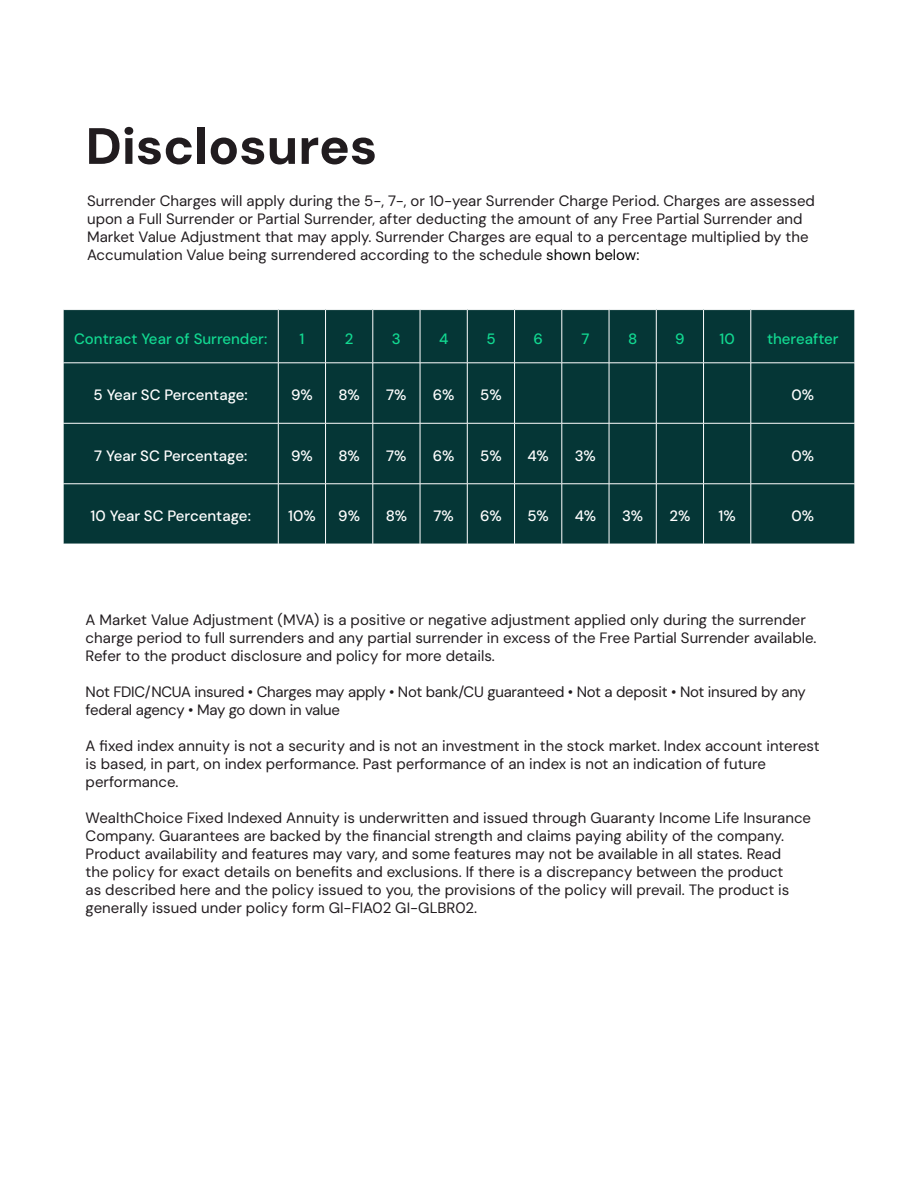
<style>
.page{position:relative;width:918px;height:1188px;background:#fff}
.page>*{position:absolute;margin:0;border:0;box-sizing:border-box;transform-origin:0 0}
.t1{font:800 51px "DM Sans";color:#211c1f}
.t2{font:15px/18px "DM Sans";color:#211c1f}
.t3{font:15px/18px "DM Sans";letter-spacing:-.02em;color:#211c1f}
.t4{font:500 15px "DM Sans";color:#fff}
.t5{font:500 15px "DM Sans";color:#12d991}
.s1{color:#000}
</style>
<div class="page">
<div style="left:63px;top:309px;width:792px;height:235px;background:#053636"></div>
<hr style="left:63px;top:309px;width:215px;height:1px;background:#fff">
<hr style="left:63px;top:310px;width:1px;height:53px;background:#fff">
<hr style="left:63px;top:363px;width:215px;height:1px;background:#fff">
<hr style="left:63px;top:363px;width:1px;height:60px;background:#fff">
<hr style="left:278px;top:363px;width:48px;height:1px;background:#fff">
<hr style="left:326px;top:363px;width:47px;height:1px;background:#fff">
<hr style="left:373px;top:363px;width:47px;height:1px;background:#fff">
<hr style="left:420px;top:363px;width:47px;height:1px;background:#fff">
<hr style="left:467px;top:363px;width:48px;height:1px;background:#fff">
<hr style="left:515px;top:363px;width:47px;height:1px;background:#fff">
<hr style="left:562px;top:363px;width:47px;height:1px;background:#fff">
<hr style="left:609px;top:363px;width:47px;height:1px;background:#fff">
<hr style="left:656px;top:363px;width:48px;height:1px;background:#fff">
<hr style="left:704px;top:363px;width:47px;height:1px;background:#fff">
<hr style="left:751px;top:363px;width:104px;height:1px;background:#fff">
<hr style="left:63px;top:423px;width:215px;height:1px;background:#fff">
<hr style="left:63px;top:423px;width:1px;height:61px;background:#fff">
<hr style="left:278px;top:423px;width:48px;height:1px;background:#fff">
<hr style="left:373px;top:423px;width:47px;height:1px;background:#fff">
<hr style="left:420px;top:423px;width:47px;height:1px;background:#fff">
<hr style="left:467px;top:423px;width:48px;height:1px;background:#fff">
<hr style="left:515px;top:423px;width:47px;height:1px;background:#fff">
<hr style="left:562px;top:423px;width:47px;height:1px;background:#fff">
<hr style="left:609px;top:423px;width:47px;height:1px;background:#fff">
<hr style="left:656px;top:423px;width:48px;height:1px;background:#fff">
<hr style="left:704px;top:423px;width:47px;height:1px;background:#fff">
<hr style="left:751px;top:423px;width:104px;height:1px;background:#fff">
<hr style="left:63px;top:484px;width:215px;height:1px;background:#fff">
<hr style="left:63px;top:484px;width:1px;height:60px;background:#fff">
<hr style="left:278px;top:484px;width:48px;height:1px;background:#fff">
<hr style="left:373px;top:484px;width:47px;height:1px;background:#fff">
<hr style="left:420px;top:484px;width:47px;height:1px;background:#fff">
<hr style="left:467px;top:484px;width:48px;height:1px;background:#fff">
<hr style="left:515px;top:484px;width:47px;height:1px;background:#fff">
<hr style="left:562px;top:484px;width:47px;height:1px;background:#fff">
<hr style="left:609px;top:484px;width:47px;height:1px;background:#fff">
<hr style="left:656px;top:484px;width:48px;height:1px;background:#fff">
<hr style="left:704px;top:484px;width:47px;height:1px;background:#fff">
<hr style="left:751px;top:484px;width:104px;height:1px;background:#fff">
<hr style="left:326px;top:423px;width:47px;height:1px;background:#fff">
<hr style="left:326px;top:484px;width:47px;height:1px;background:#fff">
<hr style="left:278px;top:309px;width:48px;height:1px;background:#fff">
<hr style="left:278px;top:310px;width:1px;height:53px;background:#fff">
<hr style="left:373px;top:309px;width:47px;height:1px;background:#fff">
<hr style="left:751px;top:309px;width:104px;height:1px;background:#fff">
<hr style="left:278px;top:363px;width:1px;height:60px;background:#fff">
<hr style="left:278px;top:423px;width:1px;height:61px;background:#fff">
<hr style="left:278px;top:484px;width:1px;height:60px;background:#fff">
<hr style="left:326px;top:309px;width:47px;height:1px;background:#fff">
<hr style="left:325px;top:310px;width:1px;height:53px;background:#fff">
<hr style="left:373px;top:310px;width:1px;height:53px;background:#fff">
<hr style="left:325px;top:363px;width:1px;height:60px;background:#fff">
<hr style="left:373px;top:363px;width:1px;height:60px;background:#fff">
<hr style="left:325px;top:423px;width:1px;height:61px;background:#fff">
<hr style="left:373px;top:423px;width:1px;height:61px;background:#fff">
<hr style="left:325px;top:484px;width:1px;height:60px;background:#fff">
<hr style="left:373px;top:484px;width:1px;height:60px;background:#fff">
<hr style="left:420px;top:309px;width:47px;height:1px;background:#fff">
<hr style="left:420px;top:310px;width:1px;height:53px;background:#fff">
<hr style="left:420px;top:363px;width:1px;height:60px;background:#fff">
<hr style="left:420px;top:423px;width:1px;height:61px;background:#fff">
<hr style="left:420px;top:484px;width:1px;height:60px;background:#fff">
<hr style="left:467px;top:309px;width:48px;height:1px;background:#fff">
<hr style="left:467px;top:310px;width:1px;height:53px;background:#fff">
<hr style="left:467px;top:363px;width:1px;height:60px;background:#fff">
<hr style="left:467px;top:423px;width:1px;height:61px;background:#fff">
<hr style="left:467px;top:484px;width:1px;height:60px;background:#fff">
<hr style="left:515px;top:309px;width:47px;height:1px;background:#fff">
<hr style="left:514px;top:310px;width:1px;height:53px;background:#fff">
<hr style="left:514px;top:363px;width:1px;height:60px;background:#fff">
<hr style="left:514px;top:423px;width:1px;height:61px;background:#fff">
<hr style="left:514px;top:484px;width:1px;height:60px;background:#fff">
<hr style="left:562px;top:309px;width:47px;height:1px;background:#fff">
<hr style="left:562px;top:310px;width:1px;height:53px;background:#fff">
<hr style="left:562px;top:363px;width:1px;height:60px;background:#fff">
<hr style="left:562px;top:423px;width:1px;height:61px;background:#fff">
<hr style="left:562px;top:484px;width:1px;height:60px;background:#fff">
<hr style="left:609px;top:309px;width:47px;height:1px;background:#fff">
<hr style="left:609px;top:310px;width:1px;height:53px;background:#fff">
<hr style="left:609px;top:363px;width:1px;height:60px;background:#fff">
<hr style="left:609px;top:423px;width:1px;height:61px;background:#fff">
<hr style="left:609px;top:484px;width:1px;height:60px;background:#fff">
<hr style="left:656px;top:309px;width:48px;height:1px;background:#fff">
<hr style="left:656px;top:310px;width:1px;height:53px;background:#fff">
<hr style="left:656px;top:363px;width:1px;height:60px;background:#fff">
<hr style="left:656px;top:423px;width:1px;height:61px;background:#fff">
<hr style="left:656px;top:484px;width:1px;height:60px;background:#fff">
<hr style="left:704px;top:309px;width:47px;height:1px;background:#fff">
<hr style="left:703px;top:310px;width:1px;height:53px;background:#fff">
<hr style="left:751px;top:310px;width:1px;height:53px;background:#fff">
<hr style="left:703px;top:363px;width:1px;height:60px;background:#fff">
<hr style="left:751px;top:363px;width:1px;height:60px;background:#fff">
<hr style="left:703px;top:423px;width:1px;height:61px;background:#fff">
<hr style="left:751px;top:423px;width:1px;height:61px;background:#fff">
<hr style="left:703px;top:484px;width:1px;height:60px;background:#fff">
<hr style="left:751px;top:484px;width:1px;height:60px;background:#fff">
<h1 class="t1" style="left:86px;top:114px;width:293px">Disclosures</h1>
<p class="t2" style="left:87px;top:192px;width:729px">Surrender Charges will apply during the 5-, 7-, or 10-year Surrender Charge Period. Charges are assessed upon a Full Surrender or Partial Surrender, after deducting the amount of any Free Partial Surrender and Market Value Adjustment that may apply. Surrender Charges are equal to a percentage multiplied by the Accumulation Value being surrendered according to the schedule <span class="s1">shown below:</span></p>
<p class="t5" style="left:74px;top:329px;width:195px">Contract Year of Surrender:</p>
<p class="t5" style="left:299px;top:329px;width:6px">1</p>
<p class="t5" style="left:345px;top:329px;width:10px">2</p>
<p class="t5" style="left:392px;top:329px;width:10px">3</p>
<p class="t5" style="left:439px;top:329px;width:11px">4</p>
<p class="t5" style="left:486px;top:329px;width:11px">5</p>
<p class="t5" style="left:533px;top:329px;width:11px">6</p>
<p class="t5" style="left:581px;top:329px;width:10px">7</p>
<p class="t5" style="left:628px;top:329px;width:11px">8</p>
<p class="t5" style="left:675px;top:329px;width:11px">9</p>
<p class="t5" style="left:720px;top:329px;width:17px">10</p>
<p class="t5" style="left:767px;top:329px;width:73px">thereafter</p>
<p class="t4" style="left:94px;top:386px;width:156px">5 Year SC Percentage:</p>
<p class="t4" style="left:291px;top:386px;width:23px">9%</p>
<p class="t4" style="left:338px;top:386px;width:23px">8%</p>
<p class="t4" style="left:386px;top:386px;width:22px">7%</p>
<p class="t4" style="left:433px;top:386px;width:23px">6%</p>
<p class="t4" style="left:480px;top:386px;width:23px">5%</p>
<p class="t4" style="left:792px;top:386px;width:24px">0%</p>
<p class="t4" style="left:94px;top:446px;width:155px">7 Year SC Percentage:</p>
<p class="t4" style="left:291px;top:446px;width:23px">9%</p>
<p class="t4" style="left:338px;top:446px;width:23px">8%</p>
<p class="t4" style="left:386px;top:446px;width:22px">7%</p>
<p class="t4" style="left:433px;top:446px;width:23px">6%</p>
<p class="t4" style="left:480px;top:446px;width:23px">5%</p>
<p class="t4" style="left:527px;top:446px;width:23px">4%</p>
<p class="t4" style="left:575px;top:446px;width:23px">3%</p>
<p class="t4" style="left:792px;top:446px;width:24px">0%</p>
<p class="t4" style="left:91px;top:507px;width:162px">10 Year SC Percentage:</p>
<p class="t4" style="left:288px;top:507px;width:29px">10%</p>
<p class="t4" style="left:338px;top:507px;width:23px">9%</p>
<p class="t4" style="left:386px;top:507px;width:23px">8%</p>
<p class="t4" style="left:434px;top:507px;width:22px">7%</p>
<p class="t4" style="left:480px;top:507px;width:23px">6%</p>
<p class="t4" style="left:527px;top:507px;width:23px">5%</p>
<p class="t4" style="left:575px;top:507px;width:23px">4%</p>
<p class="t4" style="left:622px;top:507px;width:23px">3%</p>
<p class="t4" style="left:669px;top:507px;width:22px">2%</p>
<p class="t4" style="left:719px;top:507px;width:19px">1%</p>
<p class="t4" style="left:792px;top:507px;width:24px">0%</p>
<p class="t2" style="left:86px;top:610px;width:732px">A Market Value Adjustment (MVA) is a positive or negative adjustment applied only during the surrender charge period to full surrenders and any partial surrender in excess of the Free Partial Surrender available.<br>Refer to the product disclosure and policy for more details.</p>
<p class="t3" style="left:86px;top:682px;width:722px">Not FDIC/NCUA insured • Charges may apply • Not bank/CU guaranteed • Not a deposit • Not insured by any federal agency • May go down in value</p>
<p class="t2" style="left:86px;top:736px;width:736px">A fixed index annuity is not a security and is not an investment in the stock market. Index account interest is based, in part, on index performance. Past performance of an index is not an indication of future performance.</p>
<p class="t2" style="left:86px;top:808px;width:727px">WealthChoice Fixed Indexed Annuity is underwritten and issued through Guaranty Income Life Insurance Company. Guarantees are backed by the financial strength and claims paying ability of the company.<br>Product availability and features may vary, and some features may not be available in all states. Read<br>the policy for exact details on benefits and exclusions. If there is a discrepancy between the product<br>as described here and the policy issued to you, the provisions of the policy will prevail. The product is generally issued under policy form GI-FIA02 GI-GLBR02.</p>
</div>
